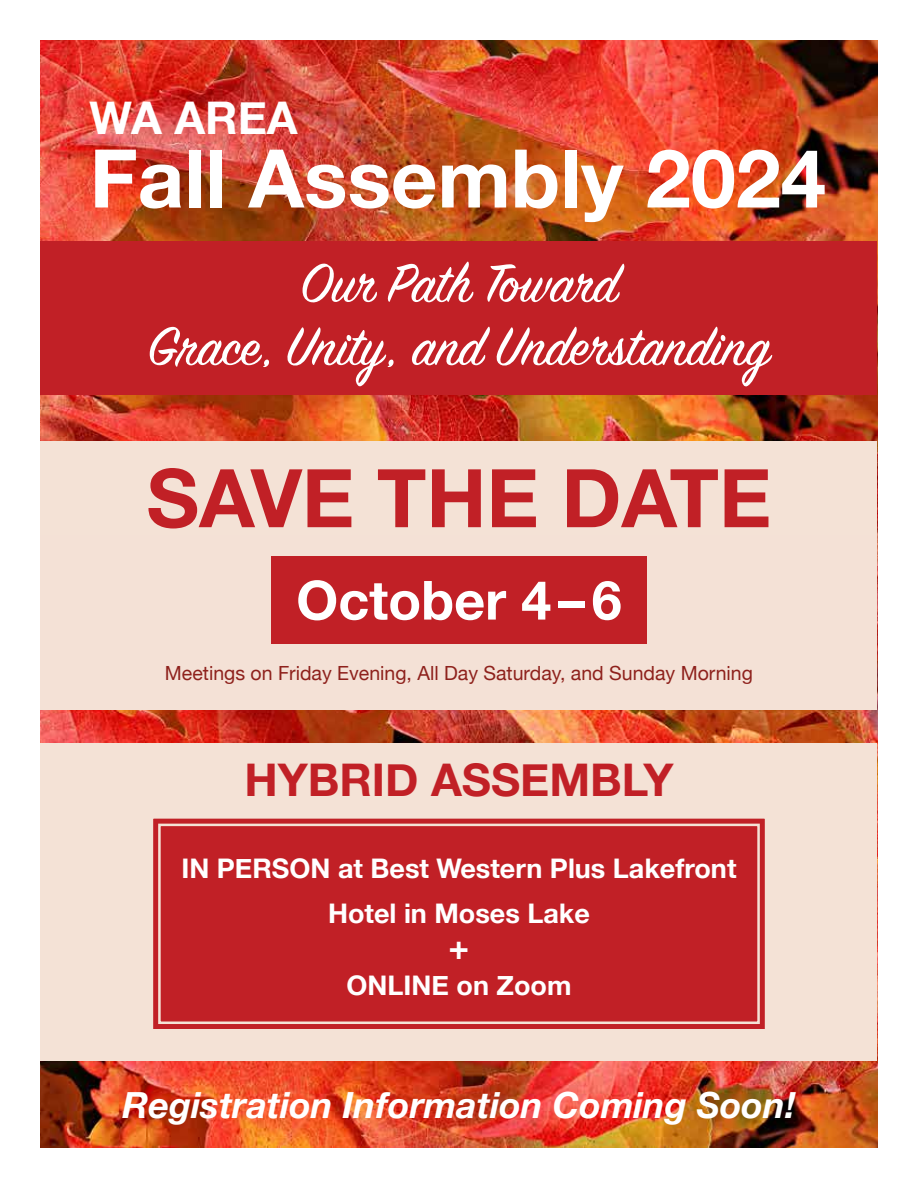
<style>
.page{position:relative;width:918px;height:1188px;background:#fff}
.page>*{position:absolute;margin:0;border:0;box-sizing:border-box;transform-origin:0 0}
.t1{font:700 81px "Helvetica Neue";color:#fff}
.t2{font:700 81px "Helvetica Neue";color:#c12026}
.t3{font:60px/63px "Sign Painter House Script";color:#fff;text-align:center}
.t4{font:700 54px "Helvetica Neue";color:#fff}
.t5{font:700 45px "Helvetica Neue";color:#c12026}
.t6{font:700 45px "Helvetica Neue";color:#fff}
.t7{font:italic 700 36px "Helvetica Neue";color:#fff}
.t8{font:700 34.5px "Helvetica Neue";color:#fff}
.t9{font:700 27px/45px "Helvetica Neue";color:#fff;text-align:center}
.t10{font:19.5px "Helvetica Neue";color:#8e211c}
</style>
<div class="page">
<img style="left:40px;top:40px;width:838px;height:1108px">
<div style="left:40px;top:441px;width:838px;height:118px;background:#f4e2d6"></div>
<div style="left:40px;top:242px;width:838px;height:153px;background:#c12026"></div>
<div style="left:40px;top:535px;width:838px;height:175px;background:#f4e1d6"></div>
<div style="left:271px;top:556px;width:376px;height:88px;background:#c12026"></div>
<div style="left:40px;top:743px;width:838px;height:317px;background:#f4e2d6"></div>
<div style="left:153px;top:818px;width:612px;height:211px;background:#c12026"></div>
<div style="left:158px;top:824px;width:602px;height:200px;border:3px solid #f4e2d6"></div>
<h3 class="t6" style="left:90px;top:83px;width:210px">WA AREA</h3>
<h1 class="t1" style="left:90px;top:115px;width:738px">Fall Assembly 2024</h1>
<h2 class="t3" style="left:148px;top:257px;width:624px">Our Path Toward<br>Grace, Unity, and Understanding</h2>
<h1 class="t2" style="left:147px;top:435px;width:626px">SAVE THE DATE</h1>
<h3 class="t4" style="left:296px;top:558px;width:327px">October 4–6</h3>
<p class="t10" style="left:165px;top:659px;width:590px">Meetings on Friday Evening, All Day Saturday, and Sunday Morning</p>
<h3 class="t5" style="left:244px;top:745px;width:431px">HYBRID ASSEMBLY</h3>
<p class="t9" style="left:181px;top:847px;width:557px">IN PERSON at Best Western Plus Lakefront<br>Hotel in Moses Lake</p>
<p class="t8" style="left:449px;top:920px;width:22px">+</p>
<p class="t9" style="left:347px;top:964px;width:226px">ONLINE on Zoom</p>
<h3 class="t7" style="left:122px;top:1076px;width:675px">Registration Information Coming Soon!</h3>
</div>
